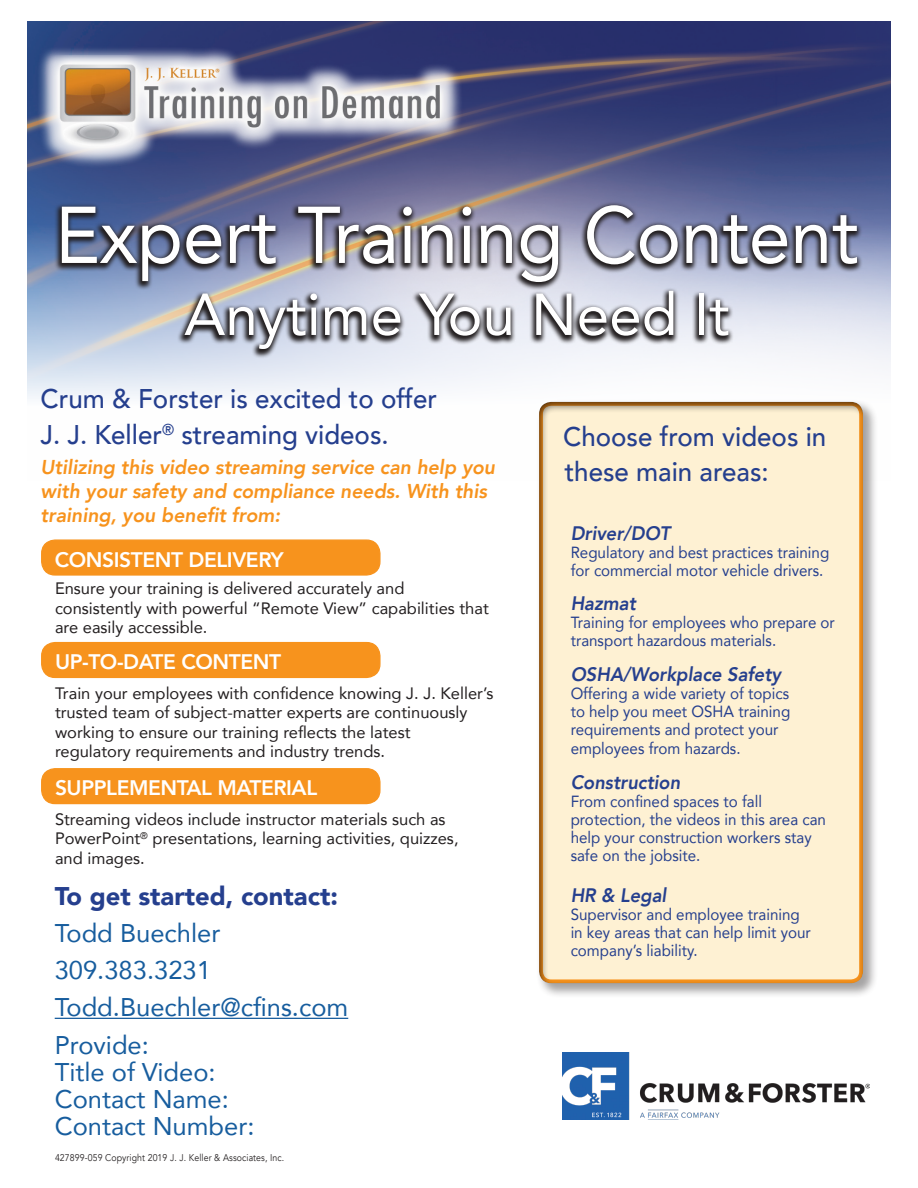
<style>
.page{position:relative;width:918px;height:1188px;background:#fff}
.page>*{position:absolute;margin:0;border:0;box-sizing:border-box;transform-origin:0 0}
.t1{font:79.5px "Avenir";letter-spacing:-.005em;color:#fff;scale:.95 1}
.t2{font:58.5px "Avenir";color:#fff}
.t3{font:500 27px/36px "Avenir";color:#253f8e;scale:.96 1}
.t4{font:25.5px/27px "Avenir";color:#175d9e}
.t5{font:900 25.5px "Avenir";color:#253f8e}
.t6{font:800 21px "Avenir";letter-spacing:-.02em;color:#fff}
.t7{font:italic 800 20.1px/24px "Avenir";color:#f7931d}
.t8{font:italic 800 19.5px "Avenir";color:#253f8e;scale:.94 1}
.t9{font:16.5px/19.5px "Avenir";color:#231f20}
.t10{font:16.2px/18px "Avenir";color:#253f8e;scale:.94 1}
.t11{font:9.75px "Avenir";letter-spacing:.01em;color:#231f20;scale:.9 1}
</style>
<div class="page">
<img style="left:27px;top:22px;width:864px;height:377px">
<svg style="left:54px;top:201px;width:808px;height:157px;background:#9093a4"></svg>
<div style="left:536px;top:399px;width:342px;height:600px;background:#231f20;opacity:.41"></div>
<div style="left:527px;top:400px;width:336px;height:584px;background:#231f20;opacity:.75"></div>
<div style="left:37px;top:46px;width:427px;height:123px;background:#fff;opacity:.75"></div>
<img style="left:42px;top:56px;width:418px;height:103px">
<div style="left:42px;top:540px;width:338px;height:35px;background:#f7931d;border-radius:14px"></div>
<div style="left:41px;top:539px;width:340px;height:37px;border:1px solid #f7931d;border-radius:14px"></div>
<div style="left:42px;top:643px;width:338px;height:34px;background:#f7931d;border-radius:14px"></div>
<div style="left:41px;top:642px;width:340px;height:36px;border:1px solid #f7931d;border-radius:14px"></div>
<div style="left:42px;top:769px;width:338px;height:35px;background:#f7931d;border-radius:14px"></div>
<div style="left:41px;top:768px;width:340px;height:36px;border:1px solid #f7931d;border-radius:14px"></div>
<hr style="left:55px;top:1018px;width:293px;height:1px;background:#175d9e">
<img style="left:563px;top:1053px;width:307px;height:67px">
<p class="t1" style="left:55px;top:172px;width:847px">Expert Training Content</p>
<p class="t2" style="left:184px;top:268px;width:547px">Anytime You Need It</p>
<p class="t3" style="left:41px;top:379px;width:415px">Crum &amp; Forster is excited to offer<br>J. J. Keller<sup>®</sup> streaming videos.</p>
<p class="t7" style="left:41px;top:455px;width:456px">Utilizing this video streaming service can help you with your safety and compliance needs. With this training, you benefit from:</p>
<p class="t6" style="left:55px;top:543px;width:230px">CONSISTENT DELIVERY</p>
<p class="t9" style="left:55px;top:579px;width:435px">Ensure your training is delivered accurately and consistently with powerful “Remote View” capabilities that are easily accessible.</p>
<p class="t6" style="left:55px;top:646px;width:228px">UP-TO-DATE CONTENT</p>
<p class="t9" style="left:55px;top:683px;width:440px">Train your employees with confidence knowing J. J. Keller’s trusted team of subject-matter experts are continuously working to ensure our training reflects the latest<br>regulatory requirements and industry trends.</p>
<p class="t6" style="left:55px;top:771px;width:264px">SUPPLEMENTAL MATERIAL</p>
<p class="t9" style="left:55px;top:809px;width:405px">Streaming videos include instructor materials such as<br>PowerPoint<sup>®</sup> presentations, learning activities, quizzes, and images.</p>
<p class="t5" style="left:55px;top:874px;width:285px">To get started, contact:</p>
<p class="t4" style="left:55px;top:919px;width:167px">Todd Buechler</p>
<p class="t4" style="left:55px;top:956px;width:158px">309.383.3231</p>
<p class="t4" style="left:55px;top:993px;width:295px">Todd.Buechler@cfins.com</p>
<p class="t4" style="left:55px;top:1031px;width:201px">Provide:<br>Title of Video:<br>Contact Name:<br>Contact Number:</p>
<p class="t3" style="left:563px;top:417px;width:276px;line-height:35.2px">Choose from videos in these main areas:</p>
<p class="t8" style="left:571px;top:522px;width:108px">Driver/DOT</p>
<p class="t10" style="left:571px;top:543px;width:277px">Regulatory and best practices training for commercial motor vehicle drivers.</p>
<p class="t8" style="left:571px;top:592px;width:71px">Hazmat</p>
<p class="t10" style="left:571px;top:613px;width:283px">Training for employees who prepare or transport hazardous materials.</p>
<p class="t8" style="left:571px;top:662px;width:225px">OSHA/Workplace Safety</p>
<p class="t10" style="left:571px;top:683px;width:235px;text-align:justify">Offering a wide variety of topics to help you meet OSHA training requirements and protect your</p>
<p class="t10" style="left:571px;top:739px;width:182px">employees from hazards.</p>
<p class="t8" style="left:571px;top:770px;width:118px">Construction</p>
<p class="t10" style="left:571px;top:791px;width:273px">From confined spaces to fall protection, the videos in this area can help your construction workers stay safe on the jobsite.</p>
<p class="t8" style="left:571px;top:884px;width:103px">HR &amp; Legal</p>
<p class="t10" style="left:571px;top:905px;width:257px">Supervisor and employee training in key areas that can help limit your company’s liability.</p>
<p class="t11" style="left:55px;top:1152px;width:256px">427899-059 Copyright 2019 J. J. Keller &amp; Associates, Inc.</p>
</div>
